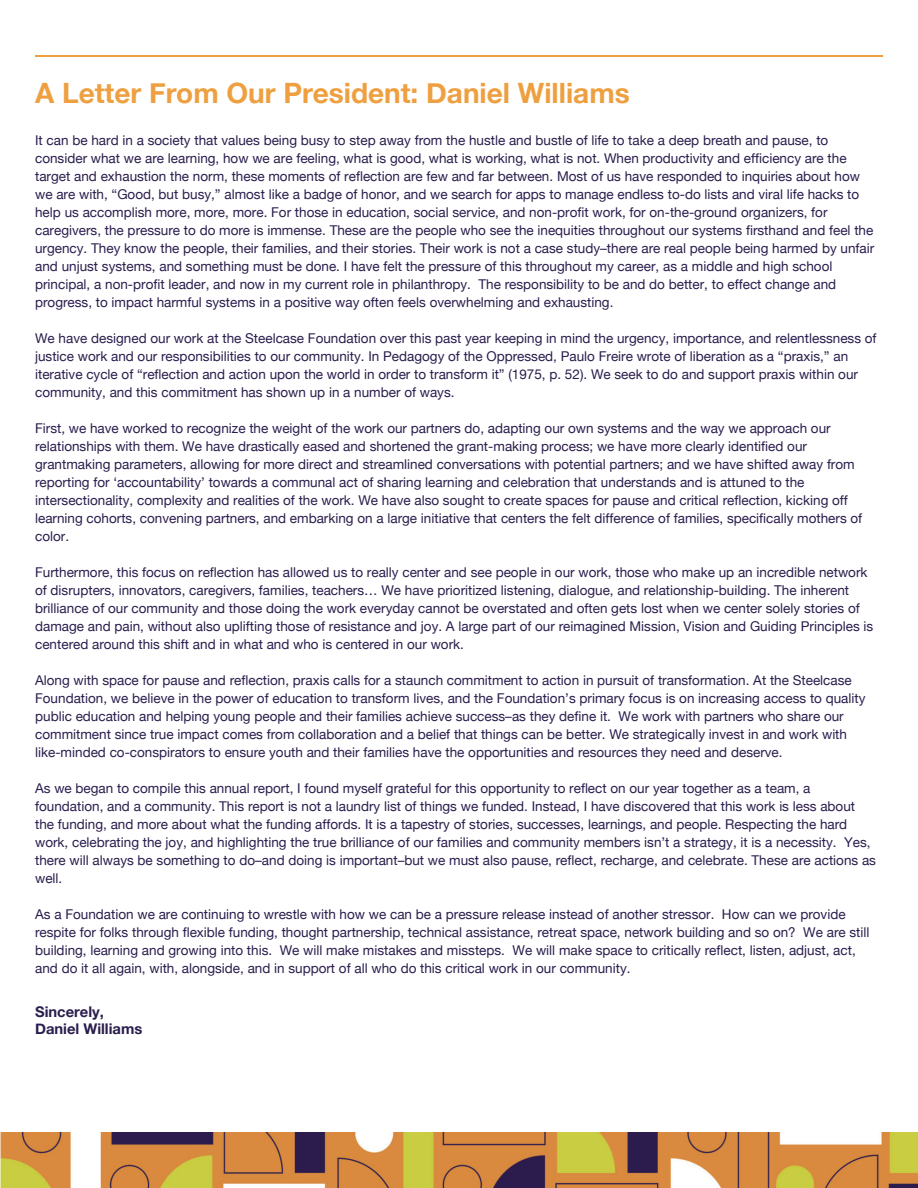
<style>
.page{position:relative;width:918px;height:1188px;background:#fff}
.page>*{position:absolute;margin:0;border:0;box-sizing:border-box;transform-origin:0 0}
.t1{font:700 28.05px "Helvetica Neue";color:#eea040}
.t2{font:700 14.7px/17.7px "Helvetica Neue";color:#2b1d4d}
.t3{font:13.5px/18px "Helvetica Neue";color:#2b1d4d}
</style>
<div class="page">
<hr style="left:35px;top:55px;width:848px;height:1px;background:#eea040">
<img style="left:0;top:1133px;width:918px;height:55px">
<h1 class="t1" style="left:35px;top:75px;width:596px">A Letter From Our President: Daniel Williams</h1>
<p class="t3" style="left:35px;top:132px;width:841px">It can be hard in a society that values being busy to step away from the hustle and bustle of life to take a deep breath and pause, to consider what we are learning, how we are feeling, what is good, what is working, what is not. When productivity and efficiency are the target and exhaustion the norm, these moments of reflection are few and far between. Most of us have responded to inquiries about how we are with, “Good, but busy,” almost like a badge of honor, and we search for apps to manage endless to-do lists and viral life hacks to help us accomplish more, more, more. For those in education, social service, and non-profit work, for on-the-ground organizers, for caregivers, the pressure to do more is immense. These are the people who see the inequities throughout our systems firsthand and feel the urgency. They know the people, their families, and their stories. Their work is not a case study–there are real people being harmed by unfair and unjust systems, and something must be done. I have felt the pressure of this throughout my career, as a middle and high school principal, a non-profit leader, and now in my current role in philanthropy. The responsibility to be and do better, to effect change and progress, to impact harmful systems in a positive way often feels overwhelming and exhausting.</p>
<p class="t3" style="left:35px;top:330px;width:843px">We have designed our work at the Steelcase Foundation over this past year keeping in mind the urgency, importance, and relentlessness of justice work and our responsibilities to our community. In Pedagogy of the Oppressed, Paulo Freire wrote of liberation as a “praxis,” an iterative cycle of “reflection and action upon the world in order to transform it” (1975, p. 52). We seek to do and support praxis within our community, and this commitment has shown up in a number of ways.</p>
<p class="t3" style="left:35px;top:420px;width:829px">First, we have worked to recognize the weight of the work our partners do, adapting our own systems and the way we approach our relationships with them. We have drastically eased and shortened the grant-making process; we have more clearly identified our grantmaking parameters, allowing for more direct and streamlined conversations with potential partners; and we have shifted away from reporting for ‘accountability’ towards a communal act of sharing learning and celebration that understands and is attuned to the intersectionality, complexity and realities of the work. We have also sought to create spaces for pause and critical reflection, kicking off learning cohorts, convening partners, and embarking on a large initiative that centers the felt difference of families, specifically mothers of color.</p>
<p class="t3" style="left:35px;top:564px;width:840px">Furthermore, this focus on reflection has allowed us to really center and see people in our work, those who make up an incredible network of disrupters, innovators, caregivers, families, teachers… We have prioritized listening, dialogue, and relationship-building. The inherent brilliance of our community and those doing the work everyday cannot be overstated and often gets lost when we center solely stories of damage and pain, without also uplifting those of resistance and joy. A large part of our reimagined Mission, Vision and Guiding Principles is centered around this shift and in what and who is centered in our work.</p>
<p class="t3" style="left:35px;top:672px;width:832px">Along with space for pause and reflection, praxis calls for a staunch commitment to action in pursuit of transformation. At the Steelcase Foundation, we believe in the power of education to transform lives, and the Foundation’s primary focus is on increasing access to quality public education and helping young people and their families achieve success–as they define it. We work with partners who share our commitment since true impact comes from collaboration and a belief that things can be better. We strategically invest in and work with like-minded co-conspirators to ensure youth and their families have the opportunities and resources they need and deserve.</p>
<p class="t3" style="left:35px;top:780px;width:842px">As we began to compile this annual report, I found myself grateful for this opportunity to reflect on our year together as a team, a foundation, and a community. This report is not a laundry list of things we funded. Instead, I have discovered that this work is less about the funding, and more about what the funding affords. It is a tapestry of stories, successes, learnings, and people. Respecting the hard work, celebrating the joy, and highlighting the true brilliance of our families and community members isn’t a strategy, it is a necessity. Yes, there will always be something to do–and doing is important–but we must also pause, reflect, recharge, and celebrate. These are actions as well.</p>
<p class="t3" style="left:35px;top:906px;width:836px">As a Foundation we are continuing to wrestle with how we can be a pressure release instead of another stressor. How can we provide respite for folks through flexible funding, thought partnership, technical assistance, retreat space, network building and so on? We are still building, learning and growing into this. We will make mistakes and missteps. We will make space to critically reflect, listen, adjust, act, and do it all again, with, alongside, and in support of all who do this critical work in our community.</p>
<p class="t2" style="left:35px;top:1002px;width:109px">Sincerely,<br>Daniel Williams</p>
</div>
